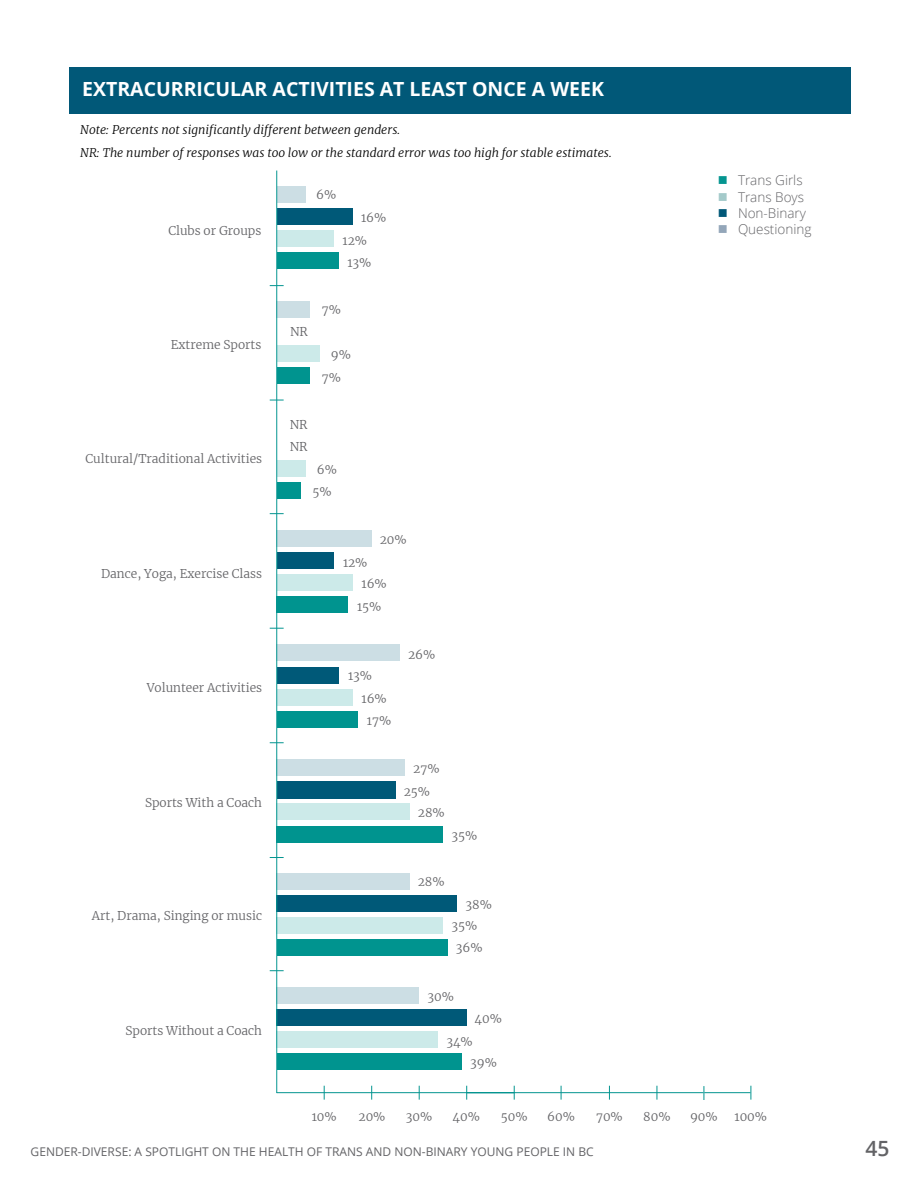
<style>
.page{position:relative;width:918px;height:1188px;background:#fff}
.page>*{position:absolute;margin:0;border:0;box-sizing:border-box;transform-origin:0 0}
.t1{font:600 21px "Open Sans";color:#636366}
.Table_Title{font:700 19.5px "Open Sans";color:#fff}
.t2{font:300 13.5px "Open Sans";color:#636366}
.Scale_Right_Align{font:300 12px "Merriweather";color:#636366}
.t3{font:italic 300 12px "Merriweather";color:#000}
.Scale_Center{font:300 12px "Merriweather";color:#636366}
.t4{font:12px "Open Sans";color:#636366}
</style>
<div class="page">
<div style="left:69px;top:68px;width:781px;height:46px;background:#015878"></div>
<div style="left:277px;top:301px;width:33px;height:16px;background:#ccdee4"></div>
<div style="left:277px;top:345px;width:42px;height:17px;background:#cceae9"></div>
<div style="left:277px;top:367px;width:33px;height:17px;background:#00948f"></div>
<div style="left:277px;top:460px;width:28px;height:16px;background:#cceae9"></div>
<div style="left:277px;top:482px;width:23px;height:16px;background:#00948f"></div>
<div style="left:277px;top:186px;width:28px;height:17px;background:#ccdee4"></div>
<div style="left:277px;top:208px;width:76px;height:17px;background:#005978"></div>
<div style="left:277px;top:230px;width:57px;height:17px;background:#cceae9"></div>
<div style="left:277px;top:252px;width:61px;height:17px;background:#00948f"></div>
<div style="left:277px;top:530px;width:95px;height:17px;background:#ccdee4"></div>
<div style="left:277px;top:553px;width:57px;height:16px;background:#005978"></div>
<div style="left:277px;top:575px;width:76px;height:16px;background:#cceae9"></div>
<div style="left:277px;top:597px;width:71px;height:16px;background:#00948f"></div>
<div style="left:277px;top:760px;width:128px;height:16px;background:#ccdee4"></div>
<div style="left:277px;top:781px;width:118px;height:17px;background:#005978"></div>
<div style="left:277px;top:804px;width:133px;height:16px;background:#cceae9"></div>
<div style="left:277px;top:826px;width:166px;height:16px;background:#00948f"></div>
<div style="left:277px;top:873px;width:133px;height:16px;background:#ccdee4"></div>
<div style="left:277px;top:895px;width:180px;height:16px;background:#005978"></div>
<div style="left:277px;top:917px;width:166px;height:16px;background:#cceae9"></div>
<div style="left:277px;top:939px;width:171px;height:17px;background:#00948f"></div>
<div style="left:277px;top:987px;width:142px;height:17px;background:#ccdee4"></div>
<div style="left:277px;top:1010px;width:190px;height:16px;background:#005978"></div>
<div style="left:277px;top:1032px;width:161px;height:16px;background:#cceae9"></div>
<div style="left:277px;top:1054px;width:185px;height:16px;background:#00948f"></div>
<div style="left:277px;top:645px;width:123px;height:16px;background:#ccdee4"></div>
<div style="left:277px;top:667px;width:61px;height:16px;background:#005978"></div>
<div style="left:277px;top:689px;width:76px;height:16px;background:#cceae9"></div>
<div style="left:277px;top:711px;width:80px;height:16px;background:#00948f"></div>
<hr style="left:277px;top:1092px;width:237px;height:1px;background:#049590">
<svg style="left:466px;top:1086px;width:1px;height:14px"></svg>
<svg style="left:419px;top:1086px;width:1px;height:14px"></svg>
<svg style="left:371px;top:1086px;width:1px;height:14px"></svg>
<svg style="left:324px;top:1086px;width:1px;height:14px"></svg>
<svg style="left:514px;top:1086px;width:1px;height:14px"></svg>
<svg style="left:270px;top:285px;width:14px;height:1px"></svg>
<svg style="left:270px;top:400px;width:14px;height:1px"></svg>
<svg style="left:270px;top:513px;width:14px;height:1px"></svg>
<svg style="left:270px;top:628px;width:14px;height:1px"></svg>
<svg style="left:270px;top:742px;width:14px;height:1px"></svg>
<svg style="left:270px;top:857px;width:14px;height:1px"></svg>
<svg style="left:270px;top:970px;width:14px;height:1px"></svg>
<hr style="left:466px;top:1092px;width:238px;height:1px;background:#049590">
<hr style="left:704px;top:1092px;width:47px;height:1px;background:#049590">
<svg style="left:657px;top:1086px;width:1px;height:14px"></svg>
<svg style="left:609px;top:1086px;width:1px;height:14px"></svg>
<svg style="left:704px;top:1086px;width:1px;height:14px"></svg>
<svg style="left:751px;top:1086px;width:1px;height:14px"></svg>
<svg style="left:561px;top:1086px;width:1px;height:14px"></svg>
<hr style="left:276px;top:171px;width:1px;height:922px;background:#049590">
<p class="Table_Title" style="left:82px;top:75px;width:523px">EXTRACURRICULAR ACTIVITIES AT LEAST ONCE A WEEK</p>
<p class="t3" style="left:80px;top:121px;width:321px">Note: Percents not significantly different between genders.</p>
<p class="t3" style="left:80px;top:145px;width:533px">NR: The number of responses was too low or the standard error was too high for stable estimates.</p>
<p class="Scale_Right_Align" style="left:168px;top:222px;width:95px">Clubs or Groups</p>
<p class="Scale_Right_Align" style="left:171px;top:336px;width:92px">Extreme Sports</p>
<p class="Scale_Right_Align" style="left:86px;top:450px;width:178px">Cultural/Traditional Activities</p>
<p class="Scale_Right_Align" style="left:101px;top:565px;width:162px">Dance, Yoga, Exercise Class</p>
<p class="Scale_Right_Align" style="left:147px;top:680px;width:117px">Volunteer Activities</p>
<p class="Scale_Right_Align" style="left:145px;top:794px;width:119px">Sports With a Coach</p>
<p class="Scale_Right_Align" style="left:92px;top:908px;width:172px">Art, Drama, Singing or music</p>
<p class="Scale_Right_Align" style="left:125px;top:1022px;width:138px">Sports Without a Coach</p>
<p class="Scale_Center" style="left:316px;top:187px;width:22px">6%</p>
<p class="Scale_Center" style="left:290px;top:324px;width:19px">NR</p>
<p class="Scale_Center" style="left:361px;top:210px;width:27px">16%</p>
<p class="Scale_Center" style="left:347px;top:254px;width:26px">13%</p>
<p class="Scale_Center" style="left:343px;top:232px;width:26px">12%</p>
<p class="Scale_Center" style="left:322px;top:302px;width:21px">7%</p>
<p class="Scale_Center" style="left:331px;top:347px;width:22px">9%</p>
<p class="Scale_Center" style="left:322px;top:369px;width:21px">7%</p>
<p class="Scale_Center" style="left:290px;top:416px;width:19px">NR</p>
<p class="Scale_Center" style="left:290px;top:439px;width:19px">NR</p>
<p class="Scale_Center" style="left:317px;top:461px;width:22px">6%</p>
<p class="Scale_Center" style="left:312px;top:484px;width:21px">5%</p>
<p class="Scale_Center" style="left:380px;top:531px;width:28px">20%</p>
<p class="Scale_Center" style="left:362px;top:576px;width:27px">16%</p>
<p class="Scale_Center" style="left:343px;top:554px;width:26px">12%</p>
<p class="Scale_Center" style="left:357px;top:598px;width:26px">15%</p>
<p class="Scale_Center" style="left:348px;top:668px;width:26px">13%</p>
<p class="Scale_Center" style="left:367px;top:712px;width:26px">17%</p>
<p class="Scale_Center" style="left:362px;top:691px;width:27px">16%</p>
<p class="Scale_Center" style="left:408px;top:646px;width:29px">26%</p>
<p class="Scale_Center" style="left:413px;top:761px;width:28px">27%</p>
<p class="Scale_Center" style="left:418px;top:805px;width:28px">28%</p>
<p class="Scale_Center" style="left:404px;top:783px;width:28px">25%</p>
<p class="Scale_Center" style="left:452px;top:827px;width:27px">35%</p>
<p class="Scale_Center" style="left:418px;top:873px;width:28px">28%</p>
<p class="Scale_Center" style="left:466px;top:897px;width:28px">38%</p>
<p class="Scale_Center" style="left:456px;top:940px;width:28px">36%</p>
<p class="Scale_Center" style="left:452px;top:918px;width:27px">35%</p>
<p class="Scale_Center" style="left:427px;top:988px;width:28px">30%</p>
<p class="Scale_Center" style="left:446px;top:1033px;width:28px">34%</p>
<p class="Scale_Center" style="left:475px;top:1010px;width:29px">40%</p>
<p class="Scale_Center" style="left:470px;top:1054px;width:28px">39%</p>
<p class="t2" style="left:738px;top:171px;width:66px">Trans Girls</p>
<p class="t2" style="left:738px;top:187px;width:68px">Trans Boys</p>
<p class="t2" style="left:738px;top:204px;width:70px">Non-Binary</p>
<p class="t2" style="left:738px;top:220px;width:75px">Questioning</p>
<p class="Scale_Center" style="left:312px;top:1108px;width:26px">10%</p>
<p class="Scale_Center" style="left:359px;top:1108px;width:28px">20%</p>
<p class="Scale_Center" style="left:406px;top:1108px;width:28px">30%</p>
<p class="Scale_Center" style="left:453px;top:1108px;width:29px">40%</p>
<p class="Scale_Center" style="left:501px;top:1108px;width:28px">50%</p>
<p class="Scale_Center" style="left:547px;top:1108px;width:29px">60%</p>
<p class="Scale_Center" style="left:596px;top:1108px;width:28px">70%</p>
<p class="Scale_Center" style="left:643px;top:1108px;width:29px">80%</p>
<p class="Scale_Center" style="left:690px;top:1108px;width:29px">90%</p>
<p class="Scale_Center" style="left:735px;top:1108px;width:34px">100%</p>
<p class="t4" style="left:31px;top:1143px;width:565px">GENDER-DIVERSE: A SPOTLIGHT ON THE HEALTH OF TRANS AND NON-BINARY YOUNG PEOPLE IN BC</p>
<h1 class="t1" style="left:866px;top:1134px;width:25px">45</h1>
</div>
